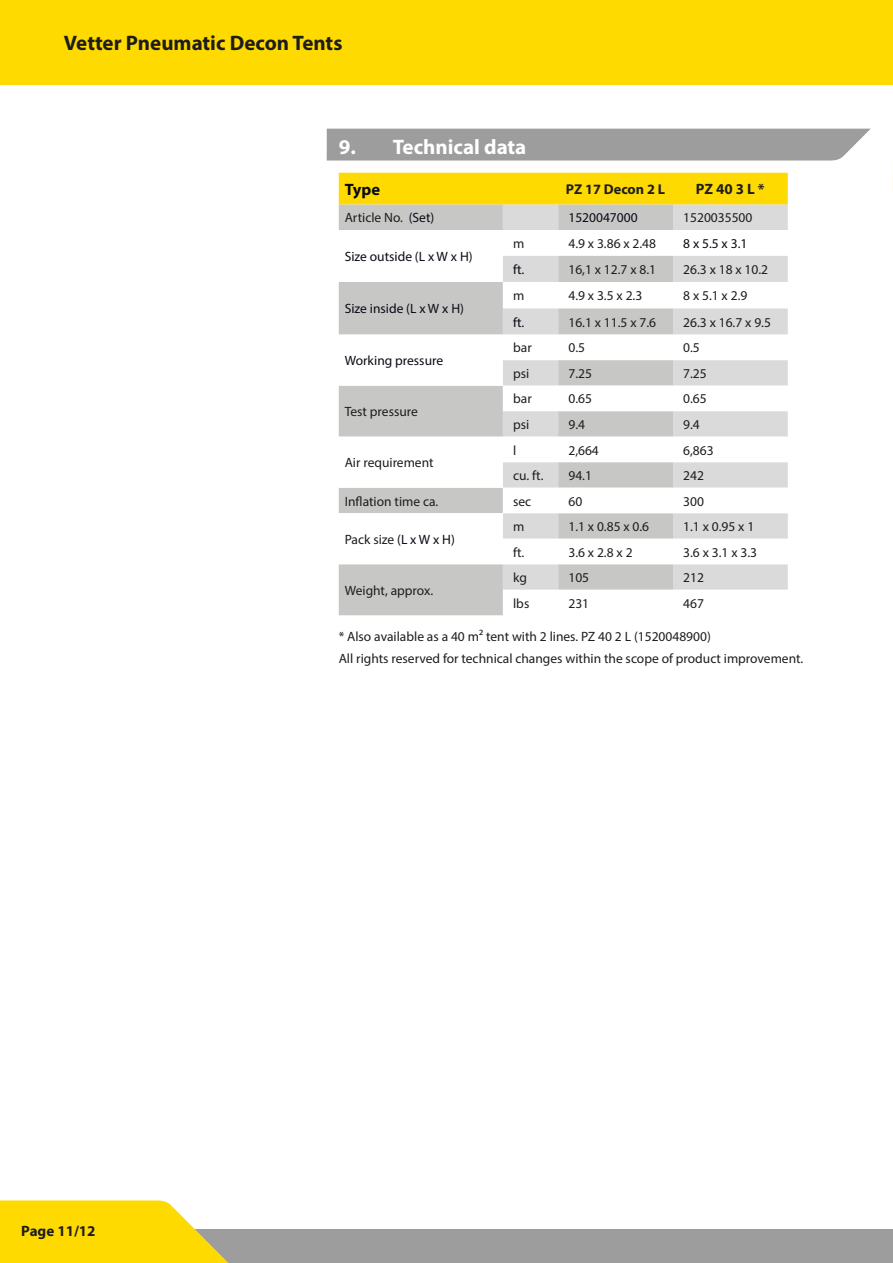
<style>
.page{position:relative;width:893px;height:1263px;background:#fff}
.page>*{position:absolute;margin:0;border:0;box-sizing:border-box;transform-origin:0 0}
.t1{font:700 21px "Myriad Pro";color:#1d1d1b}
.t2{font:700 21px "Myriad Pro";color:#fff}
.t3{font:700 16.5px "Myriad Pro";color:#090b16}
.t4{font:700 15px "Myriad Pro";color:#1d1d1b}
.t5{font:700 14.25px "Myriad Pro";color:#1d1d1b}
.t6{font:13.5px/22.2px "Myriad Pro";color:#1d1d1b}
.t7{font:13.5px "Myriad Pro";color:#090b16}
.s1{color:#090b16}
</style>
<div class="page">
<div style="left:0;top:1229px;width:893px;height:34px;background:#9d9d9d"></div>
<div style="left:0;top:0;width:892px;height:85px;background:#ffda00"></div>
<svg style="left:0;top:1200px;width:229px;height:63px;background:#fadb20"></svg>
<div style="left:327px;top:129px;width:543px;height:32px;background:#9d9d9d"></div>
<div style="left:339px;top:173px;width:449px;height:32px;background:#ffda00"></div>
<div style="left:339px;top:205px;width:164px;height:25px;background:#c7c7c6"></div>
<svg style="left:503px;top:205px;width:285px;height:25px;background:#d2d2d1"></svg>
<svg style="left:339px;top:256px;width:449px;height:359px"></svg>
<svg style="left:892px;top:0;width:1px;height:192px"></svg>
<h1 class="t1" style="left:64px;top:29px;width:280px">Vetter Pneumatic Decon Tents</h1>
<h1 class="t2" style="left:339px;top:133px;width:189px">9. Technical data</h1>
<p class="t3" style="left:345px;top:179px;width:37px">Type</p>
<p class="t5" style="left:566px;top:180px;width:101px">PZ 17 Decon 2 L</p>
<p class="t4" style="left:696px;top:179px;width:70px">PZ 40 3 L *</p>
<p class="t6" style="left:345px;top:207px;width:91px">Article No. <span class="s1">(Set)</span></p>
<p class="t7" style="left:568px;top:210px;width:71px">1520047000</p>
<p class="t6" style="left:683px;top:207px;width:71px">1520035500</p>
<p class="t7" style="left:345px;top:248px;width:129px">Size outside (L x W x H)</p>
<p class="t6" style="left:513px;top:232px;width:13px">m</p>
<p class="t6" style="left:568px;top:232px;width:89px">4.9 x 3.86 x 2.48</p>
<p class="t7" style="left:683px;top:235px;width:66px">8 x 5.5 x 3.1</p>
<p class="t7" style="left:513px;top:261px;width:13px">ft.</p>
<p class="t6" style="left:568px;top:258px;width:89px">16,1 x 12.7 x 8.1</p>
<p class="t6" style="left:683px;top:258px;width:86px">26.3 x 18 x 10.2</p>
<p class="t7" style="left:345px;top:300px;width:121px">Size inside (L x W x H)</p>
<p class="t7" style="left:345px;top:352px;width:100px">Working pressure</p>
<p class="t6" style="left:345px;top:400px;width:75px">Test pressure</p>
<p class="t6" style="left:345px;top:451px;width:90px">Air requirement</p>
<p class="t6" style="left:513px;top:284px;width:13px">m</p>
<p class="t6" style="left:568px;top:284px;width:75px">4.9 x 3.5 x 2.3</p>
<p class="t6" style="left:683px;top:284px;width:66px">8 x 5.1 x 2.9</p>
<p class="t7" style="left:513px;top:314px;width:13px">ft.</p>
<p class="t6" style="left:568px;top:311px;width:89px">16.1 x 11.5 x 7.6</p>
<p class="t6" style="left:683px;top:311px;width:89px">26.3 x 16.7 x 9.5</p>
<p class="t6" style="left:513px;top:337px;width:20px">bar</p>
<p class="t6" style="left:568px;top:337px;width:18px">0.5</p>
<p class="t6" style="left:683px;top:337px;width:18px">0.5</p>
<p class="t6" style="left:513px;top:362px;width:18px">psi</p>
<p class="t6" style="left:568px;top:362px;width:25px">7.25</p>
<p class="t6" style="left:683px;top:362px;width:25px">7.25</p>
<p class="t6" style="left:513px;top:388px;width:20px">bar</p>
<p class="t6" style="left:568px;top:388px;width:25px">0.65</p>
<p class="t6" style="left:683px;top:388px;width:25px">0.65</p>
<p class="t6" style="left:513px;top:413px;width:18px">psi</p>
<p class="t6" style="left:568px;top:413px;width:18px">9.4</p>
<p class="t6" style="left:683px;top:413px;width:18px">9.4</p>
<p class="t6" style="left:513px;top:439px;width:5px">l</p>
<p class="t6" style="left:568px;top:439px;width:32px">2,664</p>
<p class="t6" style="left:683px;top:439px;width:32px">6,863</p>
<p class="t6" style="left:513px;top:464px;width:32px">cu. ft.</p>
<p class="t6" style="left:568px;top:464px;width:25px">94.1</p>
<p class="t6" style="left:683px;top:464px;width:22px">242</p>
<p class="t6" style="left:345px;top:490px;width:95px">Inflation time ca.</p>
<p class="t6" style="left:513px;top:490px;width:20px">sec</p>
<p class="t6" style="left:568px;top:490px;width:15px">60</p>
<p class="t6" style="left:683px;top:490px;width:22px">300</p>
<p class="t6" style="left:345px;top:528px;width:112px">Pack size <span class="s1">(L x W x H)</span></p>
<p class="t6" style="left:513px;top:515px;width:13px">m</p>
<p class="t6" style="left:568px;top:515px;width:82px">1.1 x 0.85 x 0.6</p>
<p class="t6" style="left:683px;top:515px;width:73px">1.1 x 0.95 x 1</p>
<p class="t6" style="left:513px;top:541px;width:13px">ft.</p>
<p class="t6" style="left:568px;top:541px;width:66px">3.6 x 2.8 x 2</p>
<p class="t6" style="left:683px;top:541px;width:75px">3.6 x 3.1 x 3.3</p>
<p class="t4" style="left:21px;top:1221px;width:76px">Page 11/12</p>
<p class="t6" style="left:513px;top:566px;width:15px">kg</p>
<p class="t6" style="left:568px;top:566px;width:22px">105</p>
<p class="t6" style="left:683px;top:566px;width:22px">212</p>
<p class="t6" style="left:513px;top:592px;width:18px">lbs</p>
<p class="t6" style="left:568px;top:592px;width:22px">231</p>
<p class="t6" style="left:683px;top:592px;width:22px">467</p>
<p class="t6" style="left:339px;top:625px;width:466px">* Also available as a 40 m² tent with 2 lines. PZ 40 2 L (1520048900)<br>All rights reserved for technical changes within the scope of product improvement.</p>
<p class="t6" style="left:345px;top:579px;width:90px">Weight, approx.</p>
</div>
